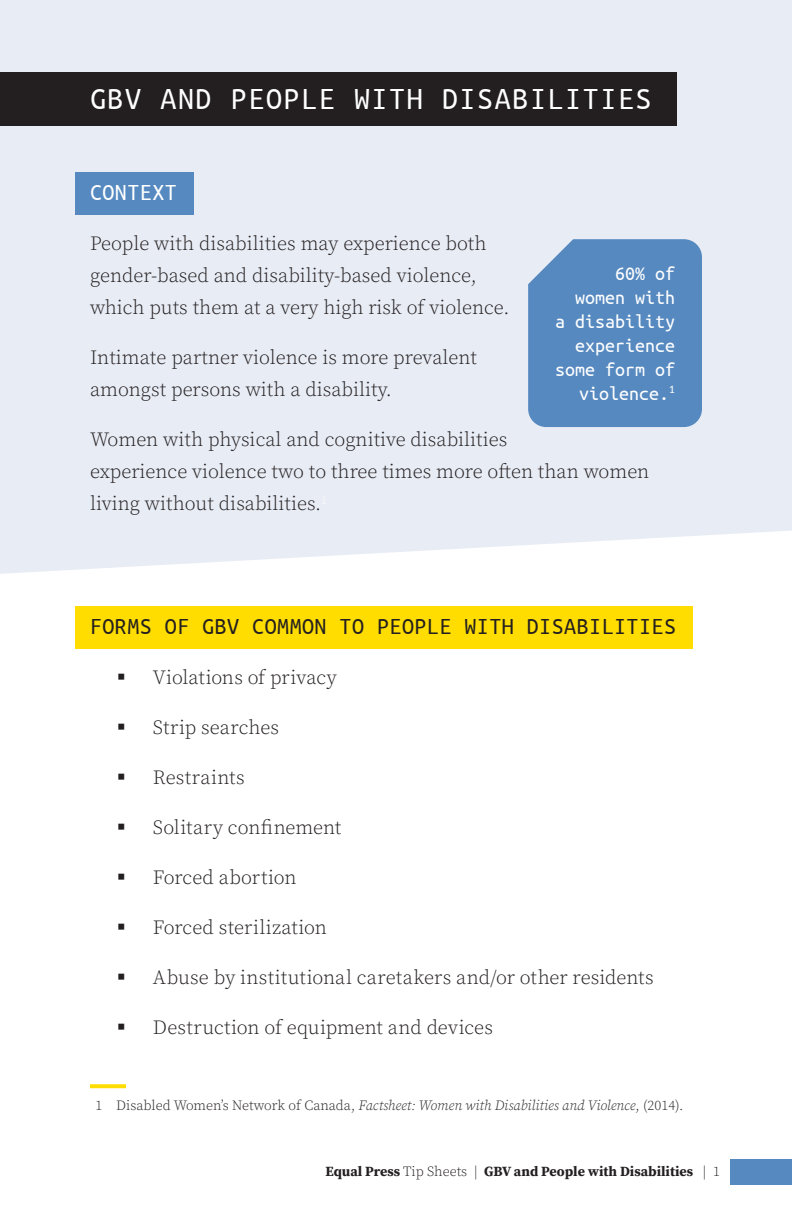
<style>
.page{position:relative;width:792px;height:1224px;background:#fff}
.page>*{position:absolute;margin:0;border:0;box-sizing:border-box;transform-origin:0 0}
.t1{font:32px "Ubuntu Mono";letter-spacing:.05em;color:#fff}
.t2{font:24px "Ubuntu Mono";letter-spacing:.02em;color:#231f20}
.t3{font:24px "Ubuntu Mono";letter-spacing:.02em;color:#fff}
.t4{font:300 20px/32px "Source Serif Pro";color:#231f20}
.t5{font:20px/24px "Ubuntu Mono";color:#fff;text-align:right}
.t6{font:italic 300 14px "Source Serif Pro";color:#231f20}
.t7{font:700 14px "Source Serif Pro";color:#231f20}
.s1{font-style:normal}
.s2{font-weight:300}
</style>
<div class="page">
<div style="left:0;top:0;width:792px;height:574px;background:#e8ecf5"></div>
<div style="left:730px;top:1159px;width:62px;height:25px;background:#5689c0"></div>
<div style="left:0;top:72px;width:677px;height:53px;background:#231f20"></div>
<div style="left:76px;top:172px;width:118px;height:42px;background:#5689c0"></div>
<div style="left:76px;top:606px;width:617px;height:42px;background:#fd0"></div>
<svg style="left:90px;top:1084px;width:36px;height:4px"></svg>
<div style="left:528px;top:239px;width:174px;height:188px;background:#5689c0"></div>
<h1 class="t1" style="left:90px;top:82px;width:563px">GBV AND PEOPLE WITH DISABILITIES</h1>
<p class="t3" style="left:90px;top:180px;width:88px">CONTEXT</p>
<p class="t4" style="left:90px;top:228px;width:421px">People with disabilities may experience both gender-based and disability-based violence, which puts them at a very high risk of violence.</p>
<p class="t4" style="left:90px;top:342px;width:389px">Intimate partner violence is more prevalent amongst persons with a disability.</p>
<p class="t4" style="left:90px;top:424px;width:561px">Women with physical and cognitive disabilities<br>experience violence two to three times more often than women living without disabilities.<sup>1</sup></p>
<p class="t5" style="left:555px;top:261px;width:121px">60% of<br>women with<br>a disability experience some form of violence.<sup>1</sup></p>
<p class="t2" style="left:90px;top:614px;width:588px">FORMS OF GBV COMMON TO PEOPLE WITH DISABILITIES</p>
<p class="t4" style="left:153px;top:662px;width:185px">Violations of privacy</p>
<p class="t4" style="left:153px;top:712px;width:128px">Strip searches</p>
<p class="t4" style="left:153px;top:762px;width:93px">Restraints</p>
<p class="t4" style="left:153px;top:812px;width:190px">Solitary confinement</p>
<p class="t4" style="left:153px;top:862px;width:145px">Forced abortion</p>
<p class="t4" style="left:153px;top:912px;width:175px">Forced sterilization</p>
<p class="t4" style="left:153px;top:962px;width:502px">Abuse by institutional caretakers and/or other residents</p>
<p class="t4" style="left:153px;top:1012px;width:341px">Destruction of equipment and devices</p>
<p class="t6" style="left:95px;top:1097px;width:590px"><span class="s1">1 Disabled Women’s Network of Canada,</span> Factsheet: Women with Disabilities and Violence<span class="s1">, (2014).</span></p>
<p class="t7" style="left:326px;top:1161px;width:396px">Equal Press <span class="s2">Tip Sheets |</span> GBV and People with Disabilities <span class="s2">| 1</span></p>
</div>
